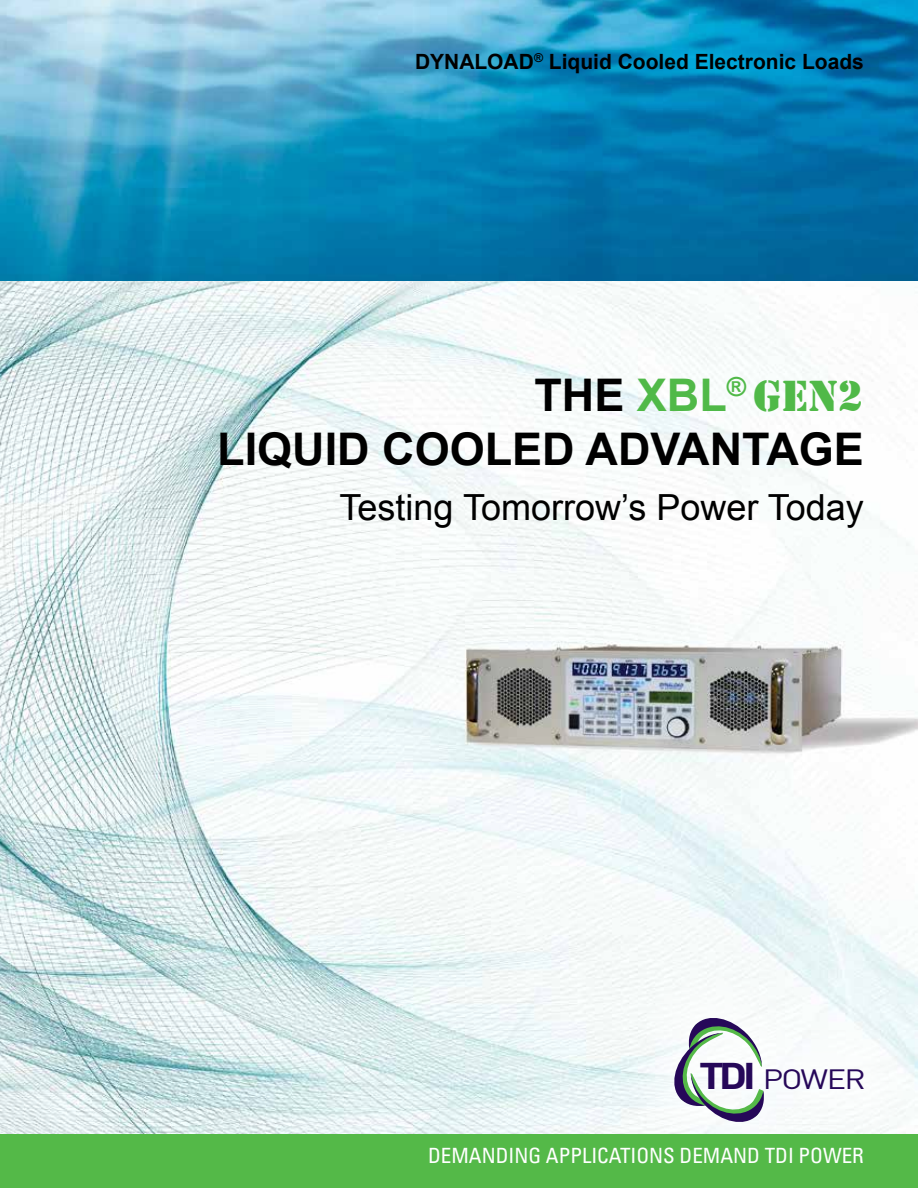
<style>
.page{position:relative;width:918px;height:1188px;background:#fff}
.page>*{position:absolute;margin:0;border:0;box-sizing:border-box;transform-origin:0 0}
.t1{font:700 45px "Arial";color:#000}
.t2{font:45px "Stencil";color:#50b948}
.t3{font:36px "Arial";color:#000}
.t4{font:27.6px "DIN";letter-spacing:-.06em;color:#260859;scale:1.18 1}
.t5{font:700 21px "Arial";color:#000}
.t6{font:condensed 21px "Univers LT Std";color:#fff}
.s1{font-family:"Arial";font-weight:700;color:#000}
.s2{font-family:"Arial";font-weight:700}
.s3{font-weight:700;font-size:36.75px}
</style>
<div class="page">
<img style="left:0;top:281px;width:918px;height:853px">
<img style="left:0;top:0;width:918px;height:281px">
<svg style="left:624px;top:967px;width:291px;height:167px"></svg>
<svg style="left:669px;top:1013px;width:96px;height:114px"></svg>
<div style="left:0;top:1134px;width:918px;height:54px;background:#54b948"></div>
<p class="t5" style="left:415px;top:48px;width:450px">DYNALOAD<sup>®</sup> Liquid Cooled Electronic Loads</p>
<h1 class="t2" style="left:534px;top:370px;width:331px"><span class="s1">THE</span> <span class="s2">XBL</span><sup>®</sup> GEN2</h1>
<h1 class="t1" style="left:217px;top:419px;width:648px">LIQUID COOLED ADVANTAGE</h1>
<h2 class="t3" style="left:340px;top:484px;width:526px">Testing Tomorrow’s Power Today</h2>
<h3 class="t4" style="left:699px;top:1061px;width:143px"><span class="s3">TDI</span> POWER</h3>
<p class="t6" style="left:428px;top:1142px;width:437px">DEMANDING APPLICATIONS DEMAND TDI POWER</p>
</div>
